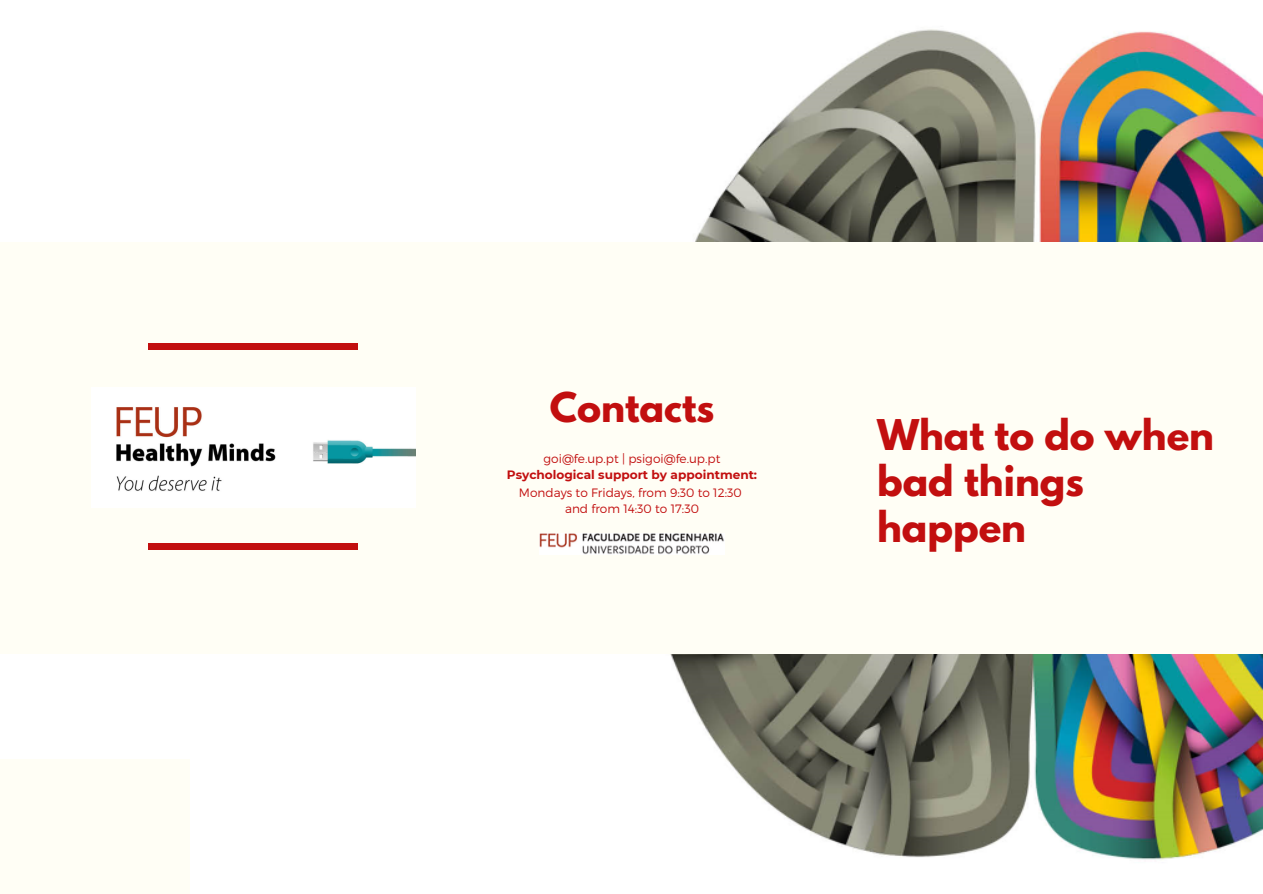
<style>
.page{position:relative;width:1263px;height:894px;background:#fff}
.page>*{position:absolute;margin:0;border:0;box-sizing:border-box;transform-origin:0 0}
.t1{font:700 37.5px/46px "League Spartan";color:#c20f0f}
.t2{font:700 36.3px "League Spartan";color:#c20f0f}
.t3{font:300 12.15px "Montserrat";color:#c20f0f}
.t4{font:700 12.15px "Montserrat";color:#c20f0f}
</style>
<div class="page">
<img style="left:670px;top:29px;width:593px;height:831px">
<div style="left:0;top:242px;width:1263px;height:411px;background:#fffef5"></div>
<div style="left:148px;top:343px;width:210px;height:6px;background:#c20f0f"></div>
<div style="left:149px;top:544px;width:209px;height:5px;background:#c20f0f"></div>
<img style="left:539px;top:533px;width:185px;height:21px">
<img style="left:116px;top:407px;width:299px;height:84px">
<div style="left:0;top:759px;width:190px;height:134px;background:#fffef5"></div>
<p class="t2" style="left:550px;top:389px;width:166px">Contacts</p>
<p class="t3" style="left:544px;top:451px;width:178px">goi@fe.up.pt | psigoi@fe.up.pt</p>
<p class="t4" style="left:507px;top:467px;width:252px">Psychological support by appointment:</p>
<p class="t3" style="left:519px;top:484px;width:224px">Mondays to Fridays, from 9:30 to 12:30</p>
<p class="t3" style="left:565px;top:500px;width:135px">and from 14:30 to 17:30</p>
<p class="t1" style="left:877px;top:416px;width:338px">What to do when bad things happen</p>
</div>
